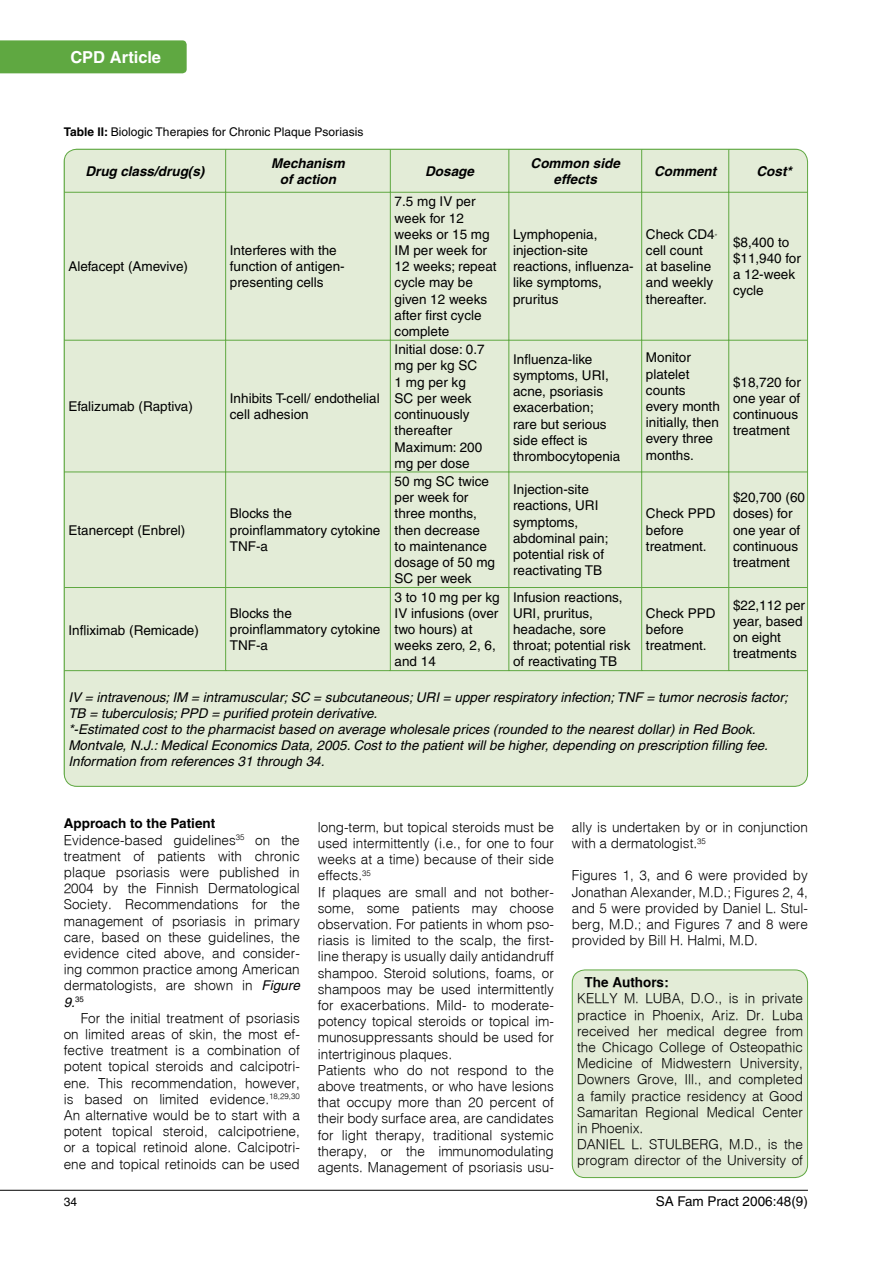
<style>
.page{position:relative;width:893px;height:1263px;background:#fff}
.page>*{position:absolute;margin:0;border:0;box-sizing:border-box;transform-origin:0 0}
.t1{font:700 16.5px "Helvetica";color:#fff}
.tabledata2{font:13.5px/16.2px "Helvetica";color:#000}
.bodycopy{font:300 13.5px/16.2px "Helvetica";color:#000;text-align:justify}
.tablefigurefootnote2{font:italic 13.5px/16.2px "Helvetica";color:#000}
.bodycopynoindent{font:300 13.5px/16.2px "Helvetica";color:#000;text-align:justify}
.authorinfo{font:300 13.5px/16.2px "Helvetica";color:#000;text-align:justify}
.blurbs{font:300 13.5px/16.2px "Helvetica";color:#000;text-align:justify}
.t2{font:italic 700 13.5px/16.2px "Helvetica";color:#000;text-align:center}
.tablefootnotewithcoloredrulebelo{font:italic 13.5px "Helvetica";color:#000}
.subheadlevel1{font:700 13.5px "Helvetica";color:#000}
.authorinfoheading{font:700 13.5px "Helveticabold";color:#000}
.bodycopy-2{font:12px "Helvetica";color:#000}
.tabledata2-2{font:4.35px "Helvetica";color:#000}
.s1{font-weight:700}
.s2{font-family:"Helv Mskool"}
.s3{font-weight:400;font-style:italic}
</style>
<div class="page">
<hr style="left:0;top:1190px;width:808px;height:1px;background:#000">
<div style="left:0;top:40px;width:187px;height:33px;background:#5fa841"></div>
<div style="left:63px;top:148px;width:745px;height:638px;background:#e3ecd7"></div>
<div style="left:571px;top:969px;width:237px;height:208px;background:#e3ecd7"></div>
<p class="t1" style="left:70px;top:47px;width:92px">CPD Article</p>
<p class="bodycopy-2" style="left:64px;top:125px;width:301px"><span class="s1">Table II:</span> Biologic Therapies for Chronic Plaque Psoriasis</p>
<p class="t2" style="left:85px;top:163px;width:121px">Drug class/drug(s)</p>
<p class="t2" style="left:271px;top:154px;width:75px">Mechanism of action</p>
<p class="t2" style="left:425px;top:163px;width:50px">Dosage</p>
<p class="tabledata2" style="left:68px;top:258px;width:121px">Alefacept (Amevive)</p>
<p class="tabledata2" style="left:230px;top:242px;width:116px">Interferes with the function of antigen&shy;presenting cells</p>
<p class="tabledata2" style="left:68px;top:398px;width:126px">Efalizumab (Raptiva)</p>
<p class="tabledata2" style="left:230px;top:390px;width:151px">Inhibits T-cell/ endothelial cell adhesion</p>
<p class="tabledata2" style="left:395px;top:193px;width:103px">7.5 mg IV per week for 12 weeks or 15 mg<br>IM per week for<br>12 weeks; repeat cycle may be given 12 weeks after first cycle complete</p>
<p class="tabledata2" style="left:395px;top:341px;width:92px">Initial dose: 0.7 mg per kg SC</p>
<p class="tabledata2" style="left:395px;top:374px;width:79px">1 mg per kg<br>SC per week continuously thereafter</p>
<p class="tabledata2" style="left:395px;top:439px;width:89px">Maximum: 200 mg per dose</p>
<p class="t2" style="left:531px;top:154px;width:91px">Common side</p>
<p class="t2" style="left:554px;top:171px;width:45px">effects</p>
<p class="t2" style="left:654px;top:163px;width:64px">Comment</p>
<p class="t2" style="left:757px;top:163px;width:37px">Cost*</p>
<p class="tabledata2" style="left:513px;top:226px;width:122px">Lymphopenia, injection-site reactions, in<span class="s2">fl</span>uenza&shy;like symptoms, pruritus</p>
<p class="tabledata2" style="left:646px;top:226px;width:70px">Check CD4</p>
<p class="tabledata2-2" style="left:715px;top:232px;width:4px">+</p>
<p class="tabledata2" style="left:646px;top:242px;width:69px">cell count at baseline and weekly thereafter.</p>
<p class="tabledata2" style="left:733px;top:234px;width:69px">$8,400 to $11,940 for a 12-week cycle</p>
<p class="tabledata2" style="left:513px;top:351px;width:109px">In<span class="s2">fl</span>uenza-like symptoms, URI, acne, psoriasis exacerbation; rare but serious side effect is thrombocytopenia</p>
<p class="tabledata2" style="left:646px;top:349px;width:75px">Monitor platelet counts every month initially, then every three months.</p>
<p class="tabledata2" style="left:733px;top:374px;width:69px">$18,720 for one year of continuous treatment</p>
<p class="tabledata2" style="left:68px;top:522px;width:119px">Etanercept (Enbrel)</p>
<p class="tabledata2" style="left:230px;top:506px;width:152px">Blocks the proin<span class="s2">fl</span>ammatory cytokine<br>TNF-a</p>
<p class="tabledata2" style="left:395px;top:473px;width:102px">50 mg SC twice per week for three months, then decrease<br>to maintenance dosage of 50 mg<br>SC per week</p>
<p class="tabledata2" style="left:513px;top:481px;width:97px">Injection-site reactions, URI symptoms, abdominal pain; potential risk of reactivating TB</p>
<p class="tabledata2" style="left:646px;top:506px;width:71px">Check PPD before treatment.</p>
<p class="tabledata2" style="left:733px;top:489px;width:74px">$20,700 (60 doses) for one year of continuous treatment</p>
<p class="tabledata2" style="left:395px;top:589px;width:107px">3 to 10 mg per kg<br>IV infusions (over two hours) at weeks zero, 2, 6, and 14</p>
<p class="tabledata2" style="left:513px;top:589px;width:119px">Infusion reactions,<br>URI, pruritus, headache, sore throat; potential risk of reactivating TB</p>
<p class="tabledata2" style="left:646px;top:605px;width:71px">Check PPD before treatment.</p>
<p class="tabledata2" style="left:733px;top:597px;width:74px">$22,112 per year, based on eight treatments</p>
<p class="tablefigurefootnote2" style="left:68px;top:689px;width:721px">IV = intravenous; IM = intramuscular; SC = subcutaneous; URI = upper respiratory infection; TNF = tumor necrosis factor;<br>TB = tuberculosis; PPD = purified protein derivative.</p>
<p class="tablefigurefootnote2" style="left:68px;top:721px;width:701px">*-Estimated cost to the pharmacist based on average wholesale prices (rounded to the nearest dollar) in Red Book.<br>Montvale, N.J.: Medical Economics Data, 2005. Cost to the patient will be higher, depending on prescription filling fee.</p>
<p class="tablefootnotewithcoloredrulebelo" style="left:68px;top:754px;width:258px">Information from references 31 through 34.</p>
<p class="tabledata2" style="left:230px;top:605px;width:152px">Blocks the proin<span class="s2">fl</span>ammatory cytokine<br>TNF-a</p>
<p class="tabledata2" style="left:68px;top:622px;width:132px">In<span class="s2">fl</span>iximab (Remicade)</p>
<p class="subheadlevel1" style="left:64px;top:815px;width:153px">Approach to the Patient</p>
<p class="bodycopynoindent" style="left:64px;top:831px;width:238px">Evidence-based guidelines<sup>35</sup> on the treatment of patients with chronic plaque psoriasis were published in 2004 by the Finnish Dermatological Society. Recommendations for the management of psoriasis in primary care, based on these guidelines, the evidence cited above, and consider&shy;ing common practice among American dermatologists, are shown in <span class="s3">Figure 9.</span><sup>35</sup></p>
<p class="bodycopy" style="left:64px;top:1009px;width:238px;text-indent:17px">For the initial treatment of psoriasis on limited areas of skin, the most ef&shy;fective treatment is a combination of potent topical steroids and calcipotri&shy;ene. This recommendation, however, is based on limited evidence.<sup>18,29,30<br></sup>An alternative would be to start with a potent topical steroid, calcipotriene, or a topical retinoid alone. Calcipotri&shy;ene and topical retinoids can be used</p>
<p class="bodycopy" style="left:318px;top:818px;width:238px">long-term, but topical steroids must be used intermittently (i.e., for one to four weeks at a time) because of their side effects.<sup>35</sup></p>
<p class="bodycopy" style="left:318px;top:883px;width:238px">If plaques are small and not bother&shy;some, some patients may choose observation. For patients in whom pso&shy;riasis is limited to the scalp, the first&shy;line therapy is usually daily antidandruff shampoo. Steroid solutions, foams, or shampoos may be used intermittently for exacerbations. Mild- to moderate&shy;potency topical steroids or topical im&shy;munosuppressants should be used for intertriginous plaques.</p>
<p class="bodycopy" style="left:318px;top:1061px;width:238px">Patients who do not respond to the above treatments, or who have lesions that occupy more than 20 percent of their body surface area, are candidates for light therapy, traditional systemic therapy, or the immunomodulating agents. Management of psoriasis usu-</p>
<p class="bodycopy" style="left:572px;top:818px;width:238px">ally is undertaken by or in conjunction with a dermatologist.<sup>35</sup></p>
<p class="blurbs" style="left:572px;top:867px;width:238px">Figures 1, 3, and 6 were provided by Jonathan Alexander, M.D.; Figures 2, 4, and 5 were provided by Daniel L. Stul&shy;berg, M.D.; and Figures 7 and 8 were provided by Bill H. Halmi, M.D.</p>
<p class="authorinfoheading" style="left:585px;top:974px;width:85px">The Authors:</p>
<p class="authorinfo" style="left:577px;top:990px;width:227px">KELLY M. LUBA, D.O., is in private practice in Phoenix, Ariz. Dr. Luba received her medical degree from the Chicago College of Osteopathic Medicine of Midwestern University, Downers Grove, Ill., and completed a family practice residency at Good Samaritan Regional Medical Center in Phoenix.</p>
<p class="authorinfo" style="left:577px;top:1136px;width:227px">DANIEL L. STULBERG, M.D., is the program director of the University of</p>
<p class="bodycopy-2" style="left:64px;top:1194px;width:15px">34</p>
<p class="tabledata2" style="left:656px;top:1193px;width:154px">SA Fam Pract 2006:48(9)</p>
</div>
